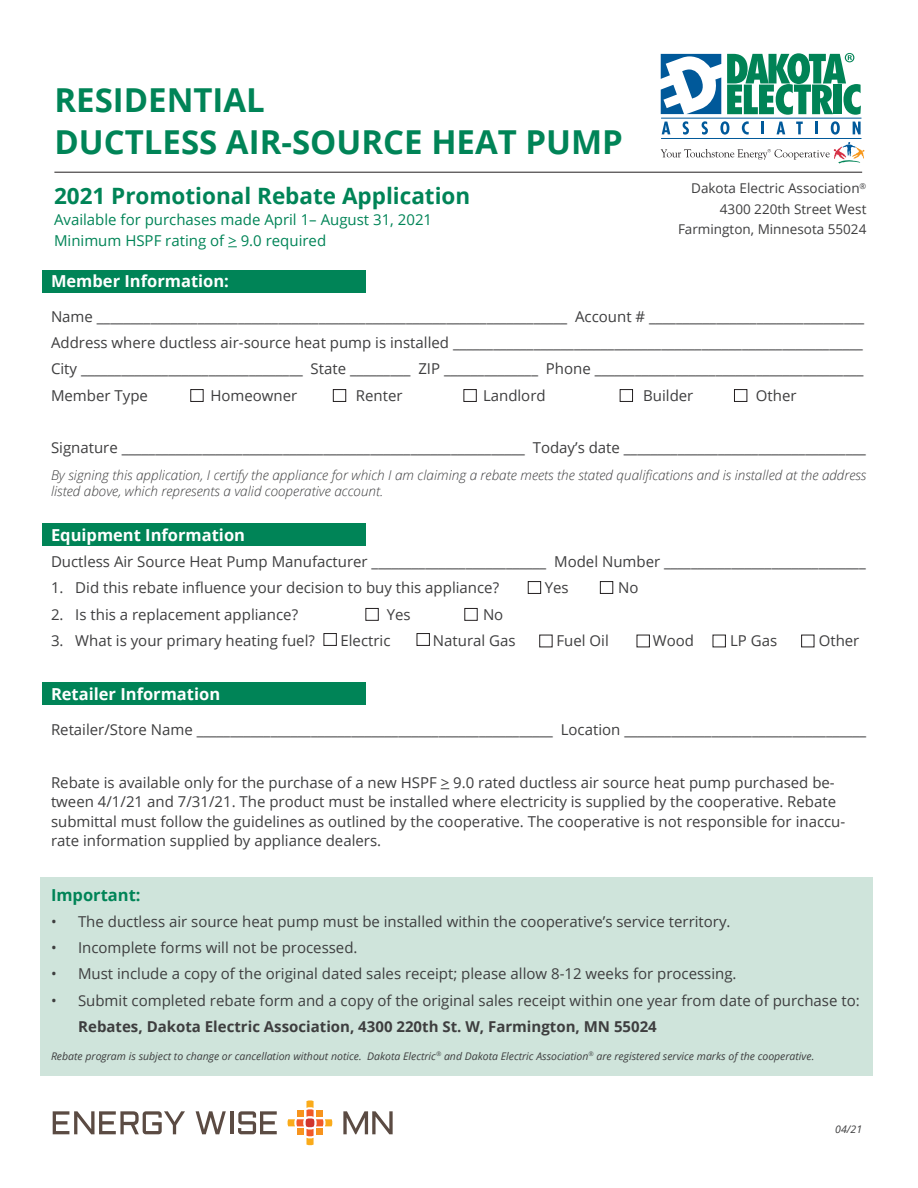
<style>
.page{position:relative;width:918px;height:1188px;background:#fff}
.page>*{position:absolute;margin:0;border:0;box-sizing:border-box;transform-origin:0 0}
.t1{font:700 33px/42px "Open Sans";color:#008457}
.Subhead_1{font:700 22.5px "Open Sans";color:#008457}
.Subhead_2{font:700 16.5px "Open Sans";color:#fff}
.Subhead_1-2{font:700 16.5px "Open Sans";color:#008457}
.Body_Copy{font:15px/19.5px "Open Sans";color:#3e3e3f}
.Subhead_1-3{font:15px/21px "Open Sans";color:#008457}
.Body_Copy-2{font:700 15px "Open Sans";color:#3e3e3f}
.Photocaption{font:italic 300 13.5px/16.5px "Open Sans";color:#3e3e3f}
.Photocaption-2{font:13.5px "Open Sans";color:#3e3e3f}
.Body_Copy-3{font:italic 10.5px "Open Sans";color:#3e3e3f}
</style>
<div class="page">
<div style="left:42px;top:270px;width:324px;height:23px;background:#008457"></div>
<div style="left:42px;top:524px;width:324px;height:22px;background:#008457"></div>
<div style="left:42px;top:682px;width:324px;height:23px;background:#008457"></div>
<div style="left:40px;top:877px;width:832px;height:199px;background:#cfe4db"></div>
<svg style="left:287px;top:1100px;width:46px;height:45px"></svg>
<svg style="left:53px;top:1111px;width:132px;height:23px"></svg>
<svg style="left:196px;top:1111px;width:30px;height:23px"></svg>
<hr style="left:230px;top:1111px;width:3px;height:23px;background:#5b4b43">
<svg style="left:238px;top:1111px;width:39px;height:23px"></svg>
<svg style="left:343px;top:1111px;width:50px;height:23px"></svg>
<div style="left:191px;top:389px;width:12px;height:13px;border:1px solid #231f20"></div>
<div style="left:528px;top:581px;width:13px;height:13px;border:1px solid #231f20"></div>
<div style="left:600px;top:581px;width:13px;height:13px;border:1px solid #231f20"></div>
<div style="left:366px;top:608px;width:12px;height:13px;border:1px solid #231f20"></div>
<div style="left:324px;top:633px;width:13px;height:13px;border:1px solid #231f20"></div>
<div style="left:417px;top:633px;width:13px;height:13px;border:1px solid #231f20"></div>
<div style="left:637px;top:635px;width:13px;height:12px;border:1px solid #231f20"></div>
<div style="left:713px;top:635px;width:13px;height:12px;border:1px solid #231f20"></div>
<div style="left:801px;top:635px;width:13px;height:12px;border:1px solid #231f20"></div>
<div style="left:465px;top:608px;width:12px;height:13px;border:1px solid #231f20"></div>
<div style="left:333px;top:389px;width:13px;height:13px;border:1px solid #231f20"></div>
<div style="left:464px;top:389px;width:12px;height:13px;border:1px solid #231f20"></div>
<div style="left:620px;top:389px;width:13px;height:13px;border:1px solid #231f20"></div>
<div style="left:734px;top:389px;width:13px;height:13px;border:1px solid #231f20"></div>
<hr style="left:54px;top:172px;width:808px;height:1px;background:#231f20">
<svg style="left:662px;top:122px;width:8px;height:12px"></svg>
<svg style="left:683px;top:121px;width:6px;height:14px"></svg>
<svg style="left:702px;top:121px;width:6px;height:14px"></svg>
<svg style="left:720px;top:121px;width:9px;height:14px"></svg>
<svg style="left:742px;top:121px;width:7px;height:14px"></svg>
<svg style="left:761px;top:122px;width:3px;height:12px"></svg>
<svg style="left:777px;top:122px;width:8px;height:12px"></svg>
<svg style="left:796px;top:122px;width:7px;height:12px"></svg>
<svg style="left:815px;top:122px;width:3px;height:12px"></svg>
<svg style="left:831px;top:121px;width:9px;height:14px"></svg>
<svg style="left:853px;top:122px;width:8px;height:12px"></svg>
<hr style="left:661px;top:118px;width:200px;height:1px;background:#00599a">
<hr style="left:661px;top:138px;width:200px;height:1px;background:#00599a">
<svg style="left:661px;top:142px;width:203px;height:21px"></svg>
<svg style="left:727px;top:53px;width:134px;height:62px"></svg>
<svg style="left:661px;top:54px;width:60px;height:60px"></svg>
<p class="t1" style="left:54px;top:78px;width:570px">RESIDENTIAL<br>DUCTLESS AIR-SOURCE HEAT PUMP</p>
<p class="Subhead_1" style="left:54px;top:180px;width:418px">2021 Promotional Rebate Application</p>
<p class="Subhead_1-3" style="left:54px;top:208px;width:380px">Available for purchases made April 1– August 31, 2021<br>Minimum HSPF rating of &gt; 9.0 required</p>
<p class="Photocaption-2" style="left:691px;top:179px;width:177px">Dakota Electric Association<sup>®</sup></p>
<p class="Photocaption-2" style="left:720px;top:199px;width:148px">4300 220th Street West</p>
<p class="Photocaption-2" style="left:678px;top:220px;width:190px">Farmington, Minnesota 55024</p>
<p class="Subhead_2" style="left:51px;top:269px;width:180px">Member Information:</p>
<p class="Body_Copy" style="left:51px;top:306px;width:815px">Name ______________________________________________________________________ Account # ________________________________</p>
<p class="Body_Copy" style="left:51px;top:333px;width:813px">Address where ductless air-source heat pump is installed _____________________________________________________________</p>
<p class="Body_Copy" style="left:51px;top:359px;width:814px">City _________________________________ State _________ ZIP ______________ Phone ________________________________________</p>
<p class="Body_Copy" style="left:51px;top:385px;width:99px">Member Type</p>
<p class="Body_Copy" style="left:210px;top:385px;width:88px">Homeowner</p>
<p class="Body_Copy" style="left:356px;top:385px;width:48px">Renter</p>
<p class="Body_Copy" style="left:483px;top:385px;width:64px">Landlord</p>
<p class="Body_Copy" style="left:643px;top:385px;width:52px">Builder</p>
<p class="Body_Copy" style="left:756px;top:385px;width:42px">Other</p>
<p class="Body_Copy" style="left:51px;top:438px;width:816px">Signature ____________________________________________________________ Today’s date ____________________________________</p>
<p class="Photocaption" style="left:51px;top:466px;width:817px">By signing this application, I certify the appliance for which I am claiming a rebate meets the stated qualifications and is installed at the address listed above, which represents a valid cooperative account.</p>
<p class="Subhead_2" style="left:51px;top:523px;width:196px">Equipment Information</p>
<p class="Body_Copy" style="left:51px;top:552px;width:816px">Ductless Air Source Heat Pump Manufacturer __________________________ Model Number ______________________________</p>
<p class="Body_Copy" style="left:51px;top:578px;width:450px">1. Did this rebate influence your decision to buy this appliance?</p>
<p class="Body_Copy" style="left:545px;top:578px;width:25px">Yes</p>
<p class="Body_Copy" style="left:618px;top:578px;width:22px">No</p>
<p class="Body_Copy" style="left:51px;top:604px;width:249px">2. Is this a replacement appliance?</p>
<p class="Body_Copy" style="left:387px;top:604px;width:25px">Yes</p>
<p class="Body_Copy" style="left:483px;top:604px;width:22px">No</p>
<p class="Body_Copy" style="left:51px;top:630px;width:265px">3. What is your primary heating fuel?</p>
<p class="Body_Copy" style="left:340px;top:630px;width:52px">Electric</p>
<p class="Body_Copy" style="left:433px;top:630px;width:84px">Natural Gas</p>
<p class="Body_Copy" style="left:556px;top:630px;width:54px">Fuel Oil</p>
<p class="Body_Copy" style="left:653px;top:630px;width:43px">Wood</p>
<p class="Body_Copy" style="left:730px;top:630px;width:49px">LP Gas</p>
<p class="Body_Copy" style="left:819px;top:630px;width:42px">Other</p>
<p class="Subhead_2" style="left:51px;top:682px;width:171px">Retailer Information</p>
<p class="Body_Copy" style="left:51px;top:720px;width:817px">Retailer/Store Name _____________________________________________________ Location ____________________________________</p>
<p class="Body_Copy" style="left:51px;top:772px;width:796px">Rebate is available only for the purchase of a new HSPF &gt; 9.0 rated ductless air source heat pump purchased be&shy;tween 4/1/21 and 7/31/21. The product must be installed where electricity is supplied by the cooperative. Rebate submittal must follow the guidelines as outlined by the cooperative. The cooperative is not responsible for inaccu&shy;rate information supplied by appliance dealers.</p>
<p class="Subhead_1-2" style="left:51px;top:883px;width:91px">Important:</p>
<p class="Body_Copy" style="left:51px;top:911px;width:681px">• The ductless air source heat pump must be installed within the cooperative’s service territory.</p>
<p class="Body_Copy" style="left:51px;top:938px;width:308px">• Incomplete forms will not be processed.</p>
<p class="Body_Copy" style="left:51px;top:964px;width:687px">• Must include a copy of the original dated sales receipt; please allow 8-12 weeks for processing.</p>
<p class="Body_Copy" style="left:51px;top:990px;width:810px">• Submit completed rebate form and a copy of the original sales receipt within one year from date of purchase to:</p>
<p class="Body_Copy-2" style="left:78px;top:1016px;width:580px">Rebates, Dakota Electric Association, 4300 220th St. W, Farmington, MN 55024</p>
<p class="Body_Copy-3" style="left:51px;top:1049px;width:765px">Rebate program is subject to change or cancellation without notice. Dakota Electric<sup>®</sup> and Dakota Electric Association<sup>®</sup> are registered service marks of the cooperative.</p>
<p class="Body_Copy-3" style="left:835px;top:1122px;width:28px">04/21</p>
</div>
